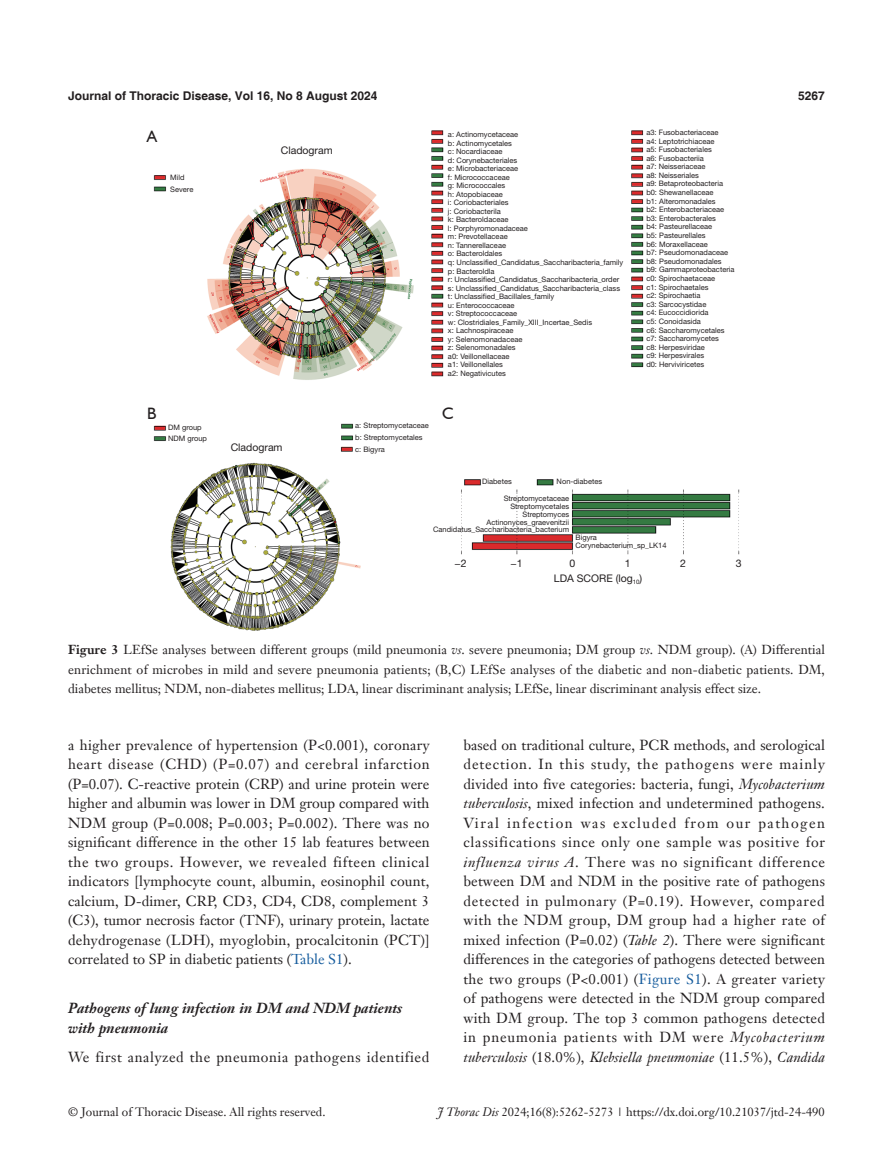
<style>
.page{position:relative;width:893px;height:1170px;background:#fff}
.page>*{position:absolute;margin:0;border:0;box-sizing:border-box;transform-origin:0 0}
.t1{font:16.5px "Humanist 521 BT";color:#231f20}
.t2{font:14.25px/19.5px "Janson Text LT";letter-spacing:.04em;color:#231f20;text-align:justify}
._2ji-6_5{font:italic 700 14.25px/19.5px "Janson Text LT";color:#231f20}
.t3{font:12.75px/19.5px "Janson Text LT";color:#231f20;text-align:justify}
.t4{font:12px "Janson Text LT";color:#231f20}
.t5{font:700 12px "Helvetica";color:#231f20}
.t6{font:10.5px "Helvetica Neue LT Pro";color:#231f20}
.t7{font:7.5px/8.6px "Helvetica Neue LT Pro";color:#231f20}
.s1{font-weight:700}
.s2{font-style:italic}
.s3{color:#175d9e}
</style>
<div class="page">
<img style="left:153px;top:130px;width:587px;height:500px">
<div style="left:144px;top:128px;width:17px;height:17px;background:#fff"></div>
<div style="left:144px;top:404px;width:17px;height:17px;background:#fff"></div>
<div style="left:439px;top:404px;width:17px;height:17px;background:#fff"></div>
<p class="t5" style="left:68px;top:88px;width:311px">Journal of Thoracic Disease, Vol 16, No 8 August 2024</p>
<p class="t5" style="left:798px;top:88px;width:28px">5267</p>
<p class="t1" style="left:147px;top:126px;width:12px">A</p>
<p class="t7" style="left:170px;top:171px;width:25px;line-height:11.7px">Mild<br>Severe</p>
<p class="t6" style="left:281px;top:143px;width:53px">Cladogram</p>
<p class="t7" style="left:448px;top:130px;width:177px">a: Actinomycetaceae<br>b: Actinomycetales<br>c: Nocardiaceae<br>d: Corynebacteriales<br>e: Microbacteriaceae<br>f: Micrococcaceae<br>g: Micrococcales<br>h: Atopobiaceae<br>i: Coriobacteriales<br>j: Coriobacterila<br>k: Bacteroldaceae<br>l: Porphyromonadaceae<br>m: Prevotellaceae<br>n: Tannerellaceae<br>o: Bacteroldales<br>q: Unclassified_Candidatus_Saccharibacteria_family p: Bacteroldla<br>r: Unclassified_Candidatus_Saccharibacteria_order s: Unclassified_Candidatus_Saccharibacteria_class t: Unclassified_Bacillales_family<br>u: Enterococcaceae<br>v: Streptococcaceae<br>w: Clostridiales_Family_XIII_Incertae_Sedis<br>x: Lachnospiraceae<br>y: Selenomonadaceae<br>z: Selenomonadales<br>a0: Veillonellaceae<br>a1: Veillonellales<br>a2: Negativicutes</p>
<p class="t7" style="left:646px;top:128px;width:90px">a3: Fusobacteriaceae<br>a4: Leptotrichiaceae<br>a5: Fusobacteriales<br>a6: Fusobacteriia<br>a7: Neisseriaceae<br>a8: Neisseriales<br>a9: Betaproteobacteria b0: Shewanellaceae<br>b1: Alteromonadales<br>b2: Enterobacteriaceae b3: Enterobacterales<br>b4: Pasteurellaceae<br>b5: Pasteurellales<br>b6: Moraxellaceae<br>b7: Pseudomonadaceae b8: Pseudomonadales<br>b9: Gammaproteobacteria c0: Spirochaetaceae<br>c1: Spirochaetales<br>c2: Spirochaetia<br>c3: Sarcocystidae<br>c4: Eucoccidiorida<br>c5: Conoidasida<br>c6: Saccharomycetales c7: Saccharomycetes<br>c8: Herpesviridae<br>c9: Herpesvirales<br>d0: Herviviricetes</p>
<p class="t1" style="left:147px;top:402px;width:11px">B</p>
<p class="t1" style="left:442px;top:402px;width:13px">C</p>
<p class="t7" style="left:168px;top:422px;width:40px;line-height:10.6px">DM group<br>NDM group</p>
<p class="t7" style="left:355px;top:419px;width:75px;line-height:11.7px">a: Streptomycetaceae b: Streptomycetales</p>
<p class="t6" style="left:231px;top:441px;width:53px">Cladogram</p>
<p class="t7" style="left:355px;top:444px;width:31px">c: Bigyra</p>
<p class="t7" style="left:482px;top:477px;width:31px">Diabetes</p>
<p class="t7" style="left:557px;top:477px;width:47px">Non-diabetes</p>
<p class="t7" style="left:433px;top:494px;width:137px;line-height:7.8px;text-align:right">Streptomycetaceae<br>Streptomycetales<br>Streptomyces<br>Actinonyces_graevenitzii<br>Candidatus_Saccharibacteria_bacterium</p>
<p class="t7" style="left:576px;top:533px;width:92px;line-height:7.6px">Bigyra<br>Corynebacterium_sp_LK14</p>
<p class="t6" style="left:455px;top:557px;width:14px">−2</p>
<p class="t6" style="left:510px;top:557px;width:14px">−1</p>
<p class="t6" style="left:569px;top:557px;width:7px">0</p>
<p class="t6" style="left:625px;top:557px;width:7px">1</p>
<p class="t6" style="left:680px;top:557px;width:7px">2</p>
<p class="t6" style="left:736px;top:557px;width:7px">3</p>
<p class="t6" style="left:554px;top:571px;width:90px">LDA SCORE (log<sub>10</sub>)</p>
<p class="t3" style="left:68px;top:640px;width:758px"><span class="s1">Figure 3</span> LEfSe analyses between different groups (mild pneumonia <span class="s2">vs</span>. severe pneumonia; DM group <span class="s2">vs</span>. NDM group). (A) Differential enrichment of microbes in mild and severe pneumonia patients; (B,C) LEfSe analyses of the diabetic and non-diabetic patients. DM, diabetes mellitus; NDM, non-diabetes mellitus; LDA, linear discriminant analysis; LEfSe, linear discriminant analysis effect size.</p>
<p class="t2" style="left:68px;top:735px;width:363px">a higher prevalence of hypertension (P&lt;0.001), coronary heart disease (CHD) (P=0.07) and cerebral infarction (P=0.07). C-reactive protein (CRP) and urine protein were higher and albumin was lower in DM group compared with NDM group (P=0.008; P=0.003; P=0.002). There was no significant difference in the other 15 lab features between the two groups. However, we revealed fifteen clinical indicators [lymphocyte count, albumin, eosinophil count, calcium, D-dimer, CRP, CD3, CD4, CD8, complement 3 (C3), tumor necrosis factor (TNF), urinary protein, lactate dehydrogenase (LDH), myoglobin, procalcitonin (PCT)] correlated to SP in diabetic patients (<span class="s3">Table S1</span>).</p>
<p class="_2ji-6_5" style="left:68px;top:998px;width:336px">Pathogens of lung infection in DM and NDM patients with pneumonia</p>
<p class="t2" style="left:68px;top:1047px;width:363px">We first analyzed the pneumonia pathogens identified</p>
<p class="t2" style="left:463px;top:735px;width:363px">based on traditional culture, PCR methods, and serological detection. In this study, the pathogens were mainly divided into five categories: bacteria, fungi, <span class="s2">Mycobacterium tuberculosis</span>, mixed infection and undetermined pathogens.<br>Viral infection was excluded from our pathogen classifications since only one sample was positive for <span class="s2">influenza virus A</span>. There was no significant difference between DM and NDM in the positive rate of pathogens detected in pulmonary (P=0.19). However, compared with the NDM group, DM group had a higher rate of mixed infection (P=0.02) (<span class="s2">Table 2</span>). There were significant differences in the categories of pathogens detected between the two groups (P&lt;0.001) (<span class="s3">Figure S1</span>). A greater variety of pathogens were detected in the NDM group compared with DM group. The top 3 common pathogens detected in pneumonia patients with DM were <span class="s2">Mycobacterium tuberculosis</span> (18.0%), <span class="s2">Klebsiella pneumoniae</span> (11.5%), <span class="s2">Candida</span></p>
<p class="t4" style="left:68px;top:1104px;width:259px">© Journal of Thoracic Disease. All rights reserved.</p>
<p class="t4" style="left:437px;top:1104px;width:389px"><span class="s2">J Thorac Dis</span> 2024;16(8):5262-5273 | https://dx.doi.org/10.21037/jtd-24-490</p>
</div>
